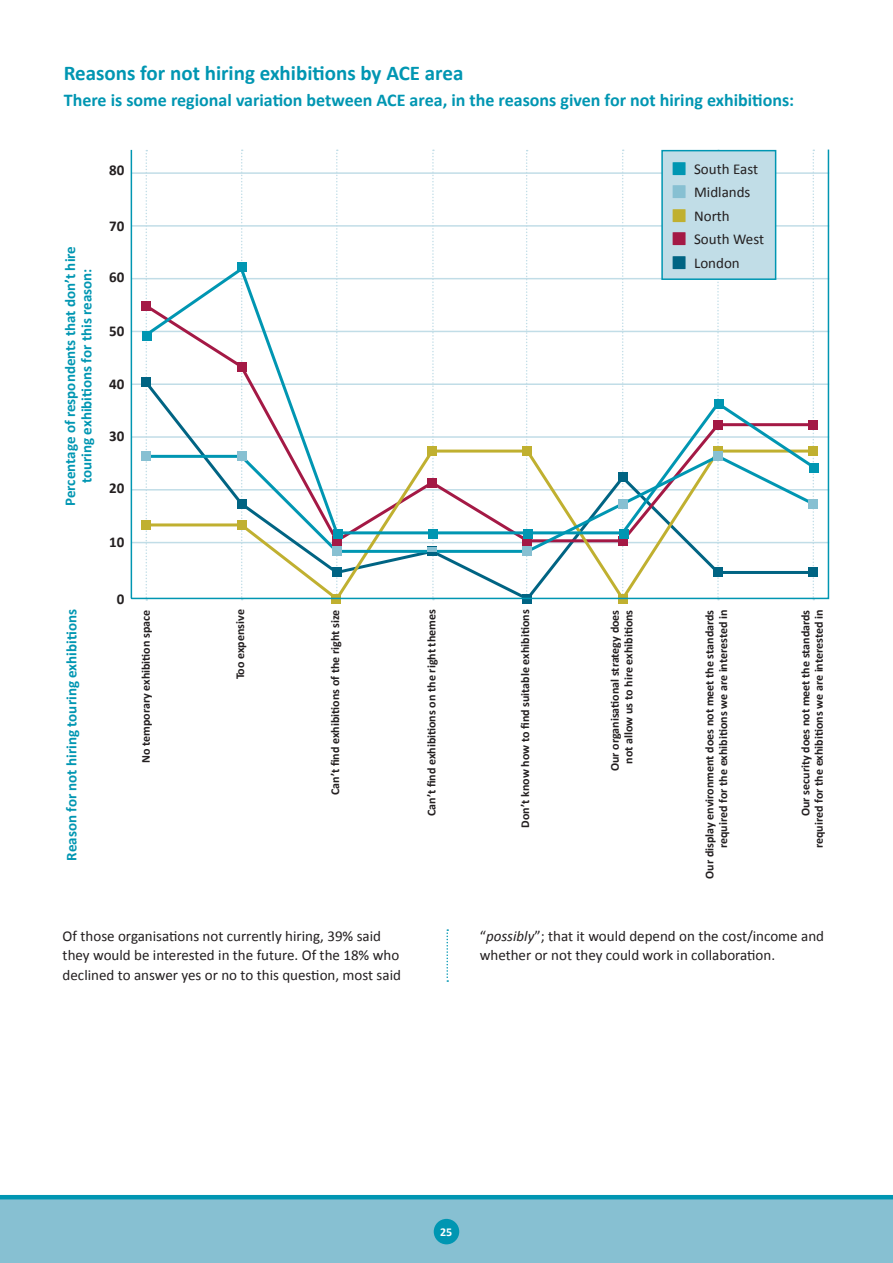
<style>
.page{position:relative;width:893px;height:1263px;background:#fff}
.page>*{position:absolute;margin:0;border:0;box-sizing:border-box;transform-origin:0 0}
.t1{font:700 21px "Calibri";color:#0096b2}
.t2{font:700 18px "Calibri";color:#0096b2}
.t3{font:15px/23.5px "Calibri";color:#231f20}
.t4{font:700 15px/16.5px "Calibri";color:#0096b2;text-align:center}
.t5{font:700 15px "Calibri";color:#231f20}
.t6{font:700 12px/13.5px "Calibri";color:#231f20;text-align:right}
.t7{font:700 12px "Calibri";color:#fff}
.s1{font-style:italic}
</style>
<div class="page">
<div style="left:0;top:1199px;width:893px;height:64px;background:#87c0d2"></div>
<div style="left:434px;top:1219px;width:25px;height:25px;background:#0096b2;border-radius:50%"></div>
<hr style="left:0;top:1195px;width:893px;height:4px;background:#0096b2">
<div style="left:618px;top:594px;width:9px;height:9px;background:#c0b030"></div>
<div style="left:522px;top:594px;width:9px;height:9px;background:#006483"></div>
<div style="left:332px;top:594px;width:9px;height:9px;background:#c0b030"></div>
<svg style="left:130px;top:149px;width:700px;height:451px"></svg>
<svg style="left:446px;top:929px;width:2px;height:53px"></svg>
<div style="left:661px;top:150px;width:115px;height:130px;background:#c1dde7;border:2px solid #0096b2"></div>
<h1 class="t1" style="left:64px;top:59px;width:401px">Reasons for not hiring exhibitions by ACE area</h1>
<h2 class="t2" style="left:64px;top:89px;width:732px">There is some regional variation between ACE area, in the reasons given for not hiring exhibitions:</h2>
<p class="t5" style="left:109px;top:161px;width:17px">80</p>
<p class="t4" style="left:62px;top:506px;width:261px;rotate:-90deg">Percentage of respondents that don’t hire touring exhibitions for this reason:</p>
<p class="t5" style="left:109px;top:216px;width:17px">70</p>
<p class="t5" style="left:109px;top:267px;width:17px">60</p>
<p class="t5" style="left:109px;top:322px;width:17px">50</p>
<p class="t5" style="left:109px;top:374px;width:17px">40</p>
<p class="t5" style="left:109px;top:427px;width:17px">30</p>
<p class="t5" style="left:109px;top:478px;width:17px">20</p>
<p class="t5" style="left:109px;top:533px;width:17px">10</p>
<p class="t5" style="left:117px;top:589px;width:9px">0</p>
<p class="t3" style="left:694px;top:157px;width:71px">South East<br>Midlands<br>North<br>South West<br>London</p>
<p class="t4" style="left:63px;top:861px;width:253px;rotate:-90deg">Reason for not hiring touring exhibitions</p>
<p class="t6" style="left:139px;top:763px;width:155px;rotate:-90deg">No temporary exhibition space</p>
<p class="t6" style="left:233px;top:679px;width:72px;rotate:-90deg">Too expensive</p>
<p class="t6" style="left:329px;top:795px;width:187px;rotate:-90deg">Can’t find exhibitions of the right size</p>
<p class="t6" style="left:425px;top:816px;width:208px;rotate:-90deg">Can’t find exhibitions on the right themes</p>
<p class="t6" style="left:518px;top:827px;width:219px;rotate:-90deg">Don’t know how to find suitable exhibitions</p>
<p class="t6" style="left:608px;top:771px;width:163px;rotate:-90deg">Our organisational strategy does not allow us to hire exhibitions</p>
<p class="t6" style="left:703px;top:879px;width:271px;rotate:-90deg">Our display environment does not meet the standards required for the exhibitions we are interested in</p>
<p class="t6" style="left:799px;top:848px;width:240px;rotate:-90deg">Our security does not meet the standards required for the exhibitions we are interested in</p>
<p class="t3" style="left:63px;top:926px;width:340px;line-height:19.5px">Of those organisations not currently hiring, 39% said they would be interested in the future. Of the 18% who declined to answer yes or no to this question, most said</p>
<p class="t3" style="left:480px;top:926px;width:346px;line-height:19.5px">“<span class="s1">possibly</span>”; that it would depend on the cost/income and whether or not they could work in collaboration.</p>
<p class="t7" style="left:440px;top:1224px;width:14px">25</p>
</div>
